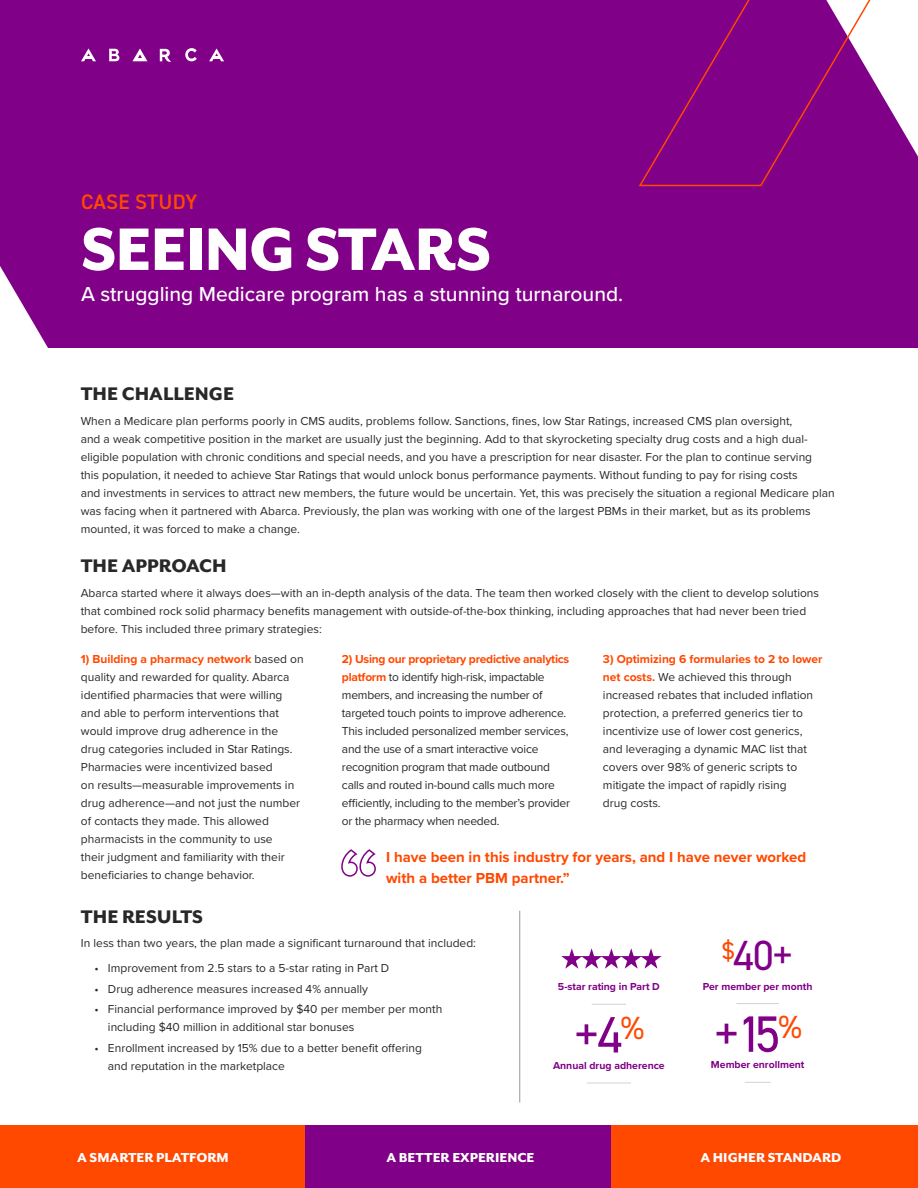
<style>
.page{position:relative;width:918px;height:1188px;background:#fff}
.page>*{position:absolute;margin:0;border:0;box-sizing:border-box;transform-origin:0 0}
.t1{font:800 69px "Mr Eaves San OT";letter-spacing:-.02em;color:#fff}
.t2{font:51.3px "DIN2014";color:#800087}
.t3{font:42.3px "DIN2014";color:#800087}
.t4{font:500 21px "Proxima Nova";color:#fff}
.t5{font:800 21px "Mr Eaves San OT";color:#282829}
.t6{font:600 21px "DIN2014";letter-spacing:.01em;color:#ff4800}
.t7{font:700 15px/21px "Proxima Nova";color:#ff4800}
.t8{font:800 15px "Mr Eaves San OT";color:#fff}
.t9{font:12px/18px "Proxima Nova";color:#282829}
.t10{font:12px/18px "Proxima Nova";letter-spacing:-.02em;color:#282829}
.t11{font:700 10.5px "Proxima Nova";color:#800087}
.s1{font-weight:700;color:#ff4800}
</style>
<div class="page">
<div style="left:0;top:1126px;width:306px;height:62px;background:#ff4800"></div>
<div style="left:611px;top:1126px;width:307px;height:62px;background:#ff4800"></div>
<div style="left:305px;top:1126px;width:306px;height:62px;background:#800087"></div>
<div style="left:0;top:0;width:918px;height:348px;background:#800087"></div>
<svg style="left:132px;top:48px;width:15px;height:13px"></svg>
<svg style="left:185px;top:48px;width:12px;height:13px"></svg>
<svg style="left:109px;top:49px;width:10px;height:12px"></svg>
<svg style="left:160px;top:49px;width:11px;height:13px"></svg>
<svg style="left:81px;top:48px;width:15px;height:13px"></svg>
<svg style="left:209px;top:48px;width:15px;height:13px"></svg>
<hr style="left:736px;top:1003px;width:43px;height:1px;background:#d1d2d4">
<svg style="left:745px;top:1082px;width:26px;height:1px"></svg>
<hr style="left:592px;top:1004px;width:34px;height:1px;background:#d1d2d4">
<hr style="left:587px;top:1083px;width:44px;height:1px;background:#d1d2d4">
<svg style="left:0;top:266px;width:48px;height:82px"></svg>
<svg style="left:639px;top:0;width:279px;height:187px"></svg>
<hr style="left:519px;top:911px;width:1px;height:191px;background:#989a9c">
<svg style="left:561px;top:948px;width:101px;height:21px"></svg>
<svg style="left:341px;top:849px;width:35px;height:28px"></svg>
<h3 class="t6" style="left:81px;top:190px;width:118px">CASE STUDY</h3>
<h1 class="t1" style="left:81px;top:206px;width:412px">SEEING STARS</h1>
<h3 class="t4" style="left:81px;top:286px;width:544px">A struggling Medicare program has a stunning turnaround.</h3>
<h3 class="t5" style="left:81px;top:381px;width:155px">THE CHALLENGE</h3>
<p class="t9" style="left:81px;top:413px;width:755px">When a Medicare plan performs poorly in CMS audits, problems follow. Sanctions, fines, low Star Ratings, increased CMS plan oversight,<br>and a weak competitive position in the market are usually just the beginning. Add to that skyrocketing specialty drug costs and a high dual&shy;eligible population with chronic conditions and special needs, and you have a prescription for near disaster. For the plan to continue serving<br>this population, it needed to achieve Star Ratings that would unlock bonus performance payments. Without funding to pay for rising costs<br>and investments in services to attract new members, the future would be uncertain. Yet, this was precisely the situation a regional Medicare plan was facing when it partnered with Abarca. Previously, the plan was working with one of the largest PBMs in their market, but as its problems mounted, it was forced to make a change.</p>
<h3 class="t5" style="left:81px;top:552px;width:147px">THE APPROACH</h3>
<p class="t9" style="left:81px;top:584px;width:740px">Abarca started where it always does—with an in-depth analysis of the data. The team then worked closely with the client to develop solutions that combined rock solid pharmacy benefits management with outside-of-the-box thinking, including approaches that had never been tried before. This included three primary strategies:</p>
<p class="t9" style="left:81px;top:651px;width:224px"><span class="s1">1) Building a pharmacy network</span> based on quality and rewarded for quality. Abarca identified pharmacies that were willing and able to perform interventions that would improve drug adherence in the drug categories included in Star Ratings.<br>Pharmacies were incentivized based<br>on results—measurable improvements in drug adherence—and not just the number of contacts they made. This allowed pharmacists in the community to use<br>their judgment and familiarity with their beneficiaries to change behavior.</p>
<p class="t10" style="left:342px;top:651px;width:229px"><span class="s1">2) Using our proprietary predictive analytics platform</span> to identify high-risk, impactable members, and increasing the number of targeted touch points to improve adherence.<br>This included personalized member services, and the use of a smart interactive voice recognition program that made outbound calls and routed in-bound calls much more efficiently, including to the member’s provider or the pharmacy when needed.</p>
<p class="t9" style="left:603px;top:651px;width:221px"><span class="s1">3) Optimizing 6 formularies to 2 to lower net costs.</span> We achieved this through increased rebates that included inflation protection, a preferred generics tier to incentivize use of lower cost generics, and leveraging a dynamic MAC list that covers over 98% of generic scripts to mitigate the impact of rapidly rising<br>drug costs.</p>
<h3 class="t5" style="left:81px;top:903px;width:124px">THE RESULTS</h3>
<p class="t9" style="left:81px;top:935px;width:397px">In less than two years, the plan made a significant turnaround that included:</p>
<p class="t9" style="left:94px;top:960px;width:296px">• Improvement from 2.5 stars to a 5-star rating in Part D</p>
<p class="t9" style="left:94px;top:980px;width:275px">• Drug adherence measures increased 4% annually</p>
<p class="t9" style="left:108px;top:1001px;width:336px;text-indent:-14px">• Financial performance improved by $40 per member per month including $40 million in additional star bonuses</p>
<p class="t9" style="left:108px;top:1039px;width:315px;text-indent:-14px">• Enrollment increased by 15% due to a better benefit offering and reputation in the marketplace</p>
<p class="t7" style="left:386px;top:847px;width:422px">I have been in this industry for years, and I have never worked with a better PBM partner.”</p>
<h3 class="t3" style="left:722px;top:935px;width:73px"><sup>$</sup>40+</h3>
<p class="t11" style="left:703px;top:982px;width:111px">Per member per month</p>
<h2 class="t2" style="left:714px;top:1010px;width:89px">+15<sup>%</sup></h2>
<p class="t11" style="left:711px;top:1061px;width:95px">Member enrollment</p>
<p class="t11" style="left:558px;top:983px;width:103px">5-star rating in Part D</p>
<h2 class="t2" style="left:574px;top:1011px;width:72px">+4<sup>%</sup></h2>
<p class="t11" style="left:553px;top:1061px;width:113px">Annual drug adherence</p>
<p class="t8" style="left:77px;top:1148px;width:153px">A SMARTER PLATFORM</p>
<p class="t8" style="left:386px;top:1148px;width:150px">A BETTER EXPERIENCE</p>
<p class="t8" style="left:700px;top:1148px;width:142px">A HIGHER STANDARD</p>
</div>
